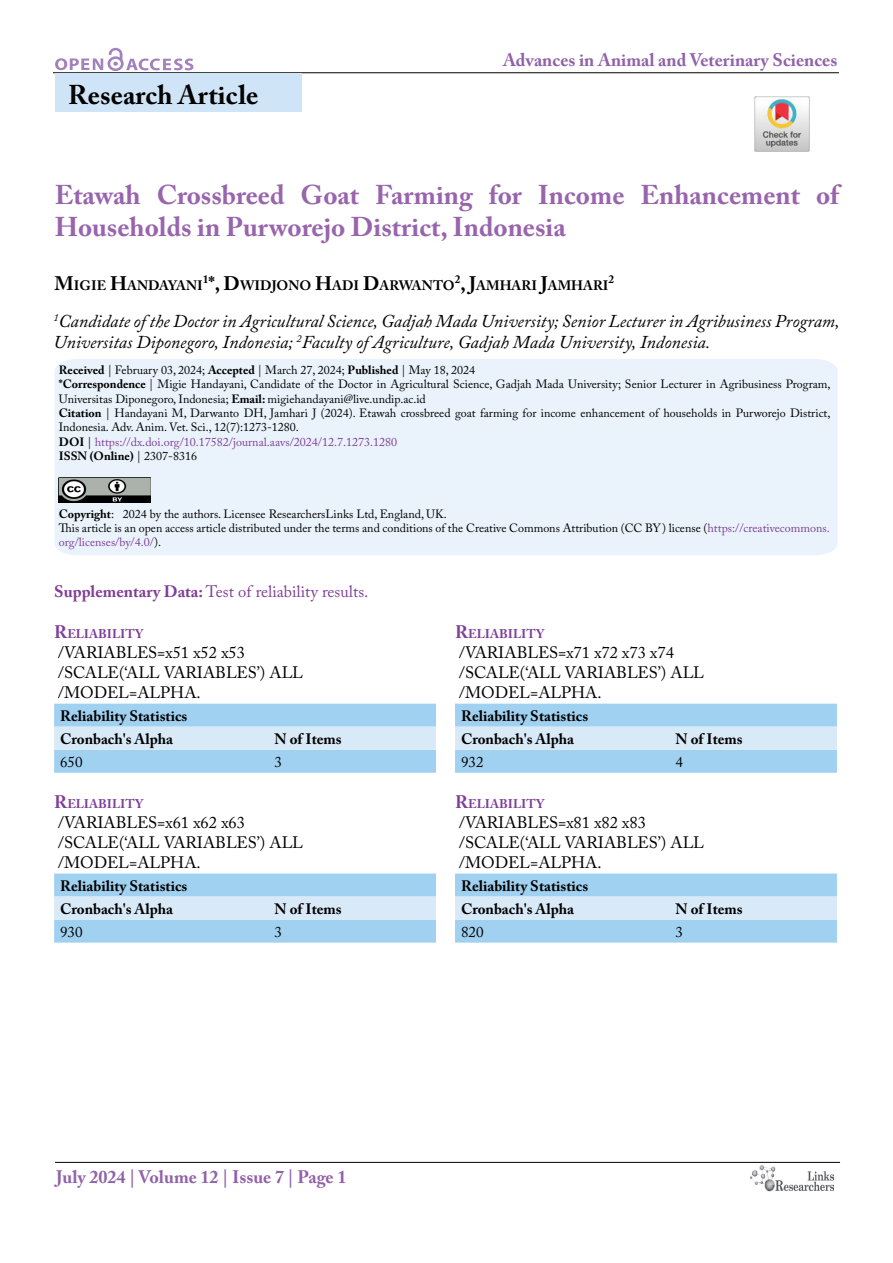
<style>
.page{position:relative;width:893px;height:1263px;background:#fff}
.page>*{position:absolute;margin:0;border:0;box-sizing:border-box;transform-origin:0 0}
.t1{font:700 27px/32.4px "Adobe Caslon Pro";color:#7f3f98}
.t2{font:700 27px "Adobe Caslon Pro";letter-spacing:.005em;color:#000}
.t3{font:italic 18px/21.6px "Adobe Caslon Pro";color:#000}
.t4{font:700 18px "Adobe Caslon Pro";color:#9161a9}
.t5{font:16.5px/19.8px "Adobe Caslon Pro";color:#000}
.t6{font:16.5px "Adobe Caslon Pro";color:#7f3f98}
.t7{font:700 15px/23.1px "Adobe Caslon Pro";color:#000}
.t8{font:15px "Adobe Caslon Pro";color:#000}
.t9{font:700 13.65px "Adobe Caslon Pro";color:#000}
.t10{font:700 12.6px "Adobe Caslon Pro";color:#7f3f98}
.t11{font:12px/14.4px "Adobe Caslon Pro";color:#000}
.t12{font:700 11.4px "Adobe Caslon Pro";color:#000}
.s1{font-size:19.5px}
.s2{font-weight:700}
.s3{color:#7f3f98}
.s4{font-size:18px}
</style>
<div class="page">
<hr style="left:53px;top:72px;width:786px;height:1px;background:#000">
<hr style="left:55px;top:1162px;width:785px;height:1px;background:#000">
<svg style="left:55px;top:48px;width:138px;height:23px"></svg>
<img style="left:750px;top:1166px;width:83px;height:26px">
<div style="left:55px;top:74px;width:247px;height:38px;background:#cfe5f7"></div>
<svg style="left:54px;top:704px;width:382px;height:69px;background:#b4d9f2"></svg>
<svg style="left:54px;top:873px;width:382px;height:70px;background:#b4daf2"></svg>
<svg style="left:455px;top:704px;width:382px;height:69px;background:#b4d9f2"></svg>
<svg style="left:455px;top:873px;width:382px;height:70px;background:#b4daf2"></svg>
<div style="left:55px;top:359px;width:783px;height:196px;background:#eaf3fb"></div>
<img style="left:59px;top:477px;width:91px;height:25px">
<img style="left:754px;top:96px;width:55px;height:56px">
<h1 class="t2" style="left:68px;top:79px;width:192px">Research Article</h1>
<h2 class="t4" style="left:503px;top:50px;width:336px">Advances in Animal and Veterinary Sciences</h2>
<h1 class="t1" style="left:55px;top:178px;width:786px">Etawah Crossbreed Goat Farming for Income Enhancement of<br>Households in Purworejo District, Indonesia</h1>
<p class="t9" style="left:55px;top:277px;width:555px"><span class="s1">M</span>IGIE <span class="s1">H</span>ANDAYANI<sup>1</sup><span class="s1">*, D</span>WIDJONO <span class="s1">H</span>ADI <span class="s1">D</span>ARWANTO<sup>2</sup><span class="s1">, J</span>AMHARI <span class="s1">J</span>AMHARI</p>
<p class="t12" style="left:609px;top:273px;width:7px">2</p>
<h2 class="t3" style="left:53px;top:310px;width:788px"><sup>1</sup>Candidate of the Doctor in Agricultural Science, Gadjah Mada University; Senior Lecturer in Agribusiness Program,<br>Universitas Diponegoro, Indonesia; <sup>2</sup>Faculty of Agriculture, Gadjah Mada University, Indonesia.</h2>
<p class="t11" style="left:59px;top:362px;width:773px"><span class="s2">Received</span> | February 03, 2024; <span class="s2">Accepted</span> | March 27, 2024; <span class="s2">Published</span> | May 18, 2024<br><span class="s2">*Correspondence</span> | Migie Handayani, Candidate of the Doctor in Agricultural Science, Gadjah Mada University; Senior Lecturer in Agribusiness Program, Universitas Diponegoro, Indonesia; <span class="s2">Email:</span> migiehandayani@live.undip.ac.id<br><span class="s2">Citation</span> | Handayani M, Darwanto DH, Jamhari J (2024). Etawah crossbreed goat farming for income enhancement of households in Purworejo District, Indonesia. Adv. Anim. Vet. Sci., 12(7):1273-1280.<br><span class="s2">DOI</span> | <span class="s3">https://dx.doi.org/10.17582/journal.aavs/2024/12.7.1273.1280<br></span><span class="s2">ISSN (Online)</span> | 2307-8316</p>
<p class="t11" style="left:59px;top:506px;width:772px"><span class="s2">Copyright</span>: 2024 by the authors. Licensee ResearchersLinks Ltd, England, UK.<br>This article is an open access article distributed under the terms and conditions of the Creative Commons Attribution (CC BY) license (<span class="s3">https://creativecommons. org/licenses/by/4.0/</span>).</p>
<h3 class="t6" style="left:54px;top:581px;width:316px"><span class="s2">Supplementary Data:</span> Test of reliability results.</h3>
<p class="t10" style="left:54px;top:626px;width:91px"><span class="s4">R</span>ELIABILITY</p>
<h3 class="t5" style="left:58px;top:642px;width:246px">/VARIABLES=x51 x52 x53 /SCALE(‘ALL VARIABLES’) ALL /MODEL=ALPHA.</h3>
<p class="t7" style="left:60px;top:704px;width:129px">Reliability Statistics<br>Cronbach's Alpha</p>
<p class="t7" style="left:275px;top:727px;width:69px">N of Items</p>
<p class="t10" style="left:455px;top:626px;width:91px"><span class="s4">R</span>ELIABILITY</p>
<h3 class="t5" style="left:459px;top:642px;width:246px">/VARIABLES=x71 x72 x73 x74 /SCALE(‘ALL VARIABLES’) ALL /MODEL=ALPHA.</h3>
<p class="t7" style="left:461px;top:704px;width:129px">Reliability Statistics<br>Cronbach's Alpha</p>
<p class="t7" style="left:675px;top:727px;width:69px">N of Items</p>
<p class="t8" style="left:60px;top:753px;width:24px">650</p>
<p class="t8" style="left:275px;top:753px;width:9px">3</p>
<p class="t10" style="left:54px;top:796px;width:91px"><span class="s4">R</span>ELIABILITY</p>
<h3 class="t5" style="left:58px;top:812px;width:246px">/VARIABLES=x61 x62 x63 /SCALE(‘ALL VARIABLES’) ALL /MODEL=ALPHA.</h3>
<p class="t7" style="left:60px;top:874px;width:129px">Reliability Statistics<br>Cronbach's Alpha</p>
<p class="t7" style="left:275px;top:897px;width:69px">N of Items</p>
<p class="t8" style="left:461px;top:753px;width:24px">932</p>
<p class="t8" style="left:675px;top:753px;width:9px">4</p>
<p class="t10" style="left:455px;top:796px;width:91px"><span class="s4">R</span>ELIABILITY</p>
<h3 class="t5" style="left:459px;top:812px;width:246px">/VARIABLES=x81 x82 x83 /SCALE(‘ALL VARIABLES’) ALL /MODEL=ALPHA.</h3>
<p class="t7" style="left:461px;top:874px;width:129px">Reliability Statistics<br>Cronbach's Alpha</p>
<p class="t7" style="left:675px;top:897px;width:69px">N of Items</p>
<p class="t8" style="left:60px;top:923px;width:24px">930</p>
<p class="t8" style="left:275px;top:923px;width:9px">3</p>
<p class="t8" style="left:461px;top:923px;width:24px">820</p>
<p class="t8" style="left:675px;top:923px;width:9px">3</p>
<h2 class="t4" style="left:56px;top:1166px;width:292px">July 2024 | Volume 12 | Issue 7 | Page 1</h2>
</div>
